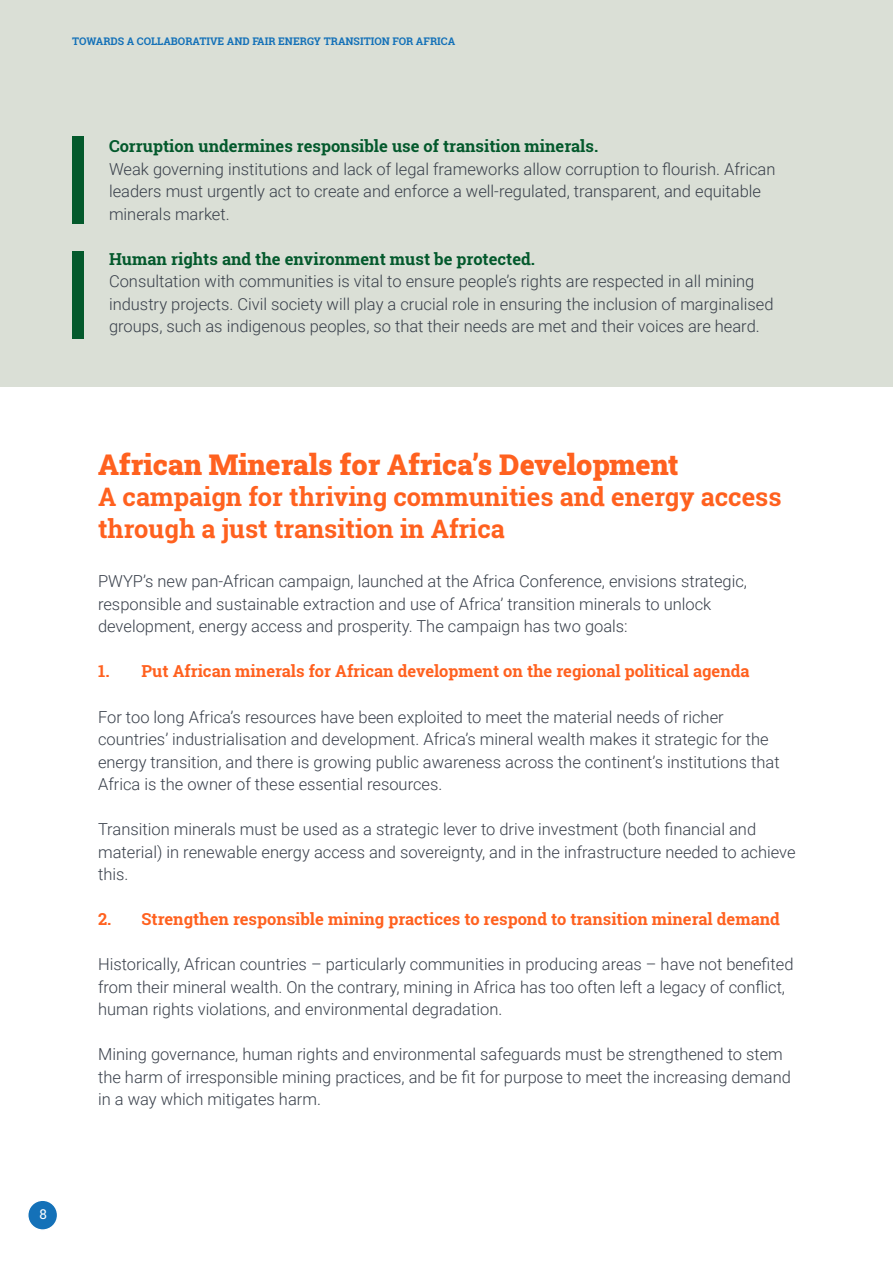
<style>
.page{position:relative;width:893px;height:1263px;background:#fff}
.page>*{position:absolute;margin:0;border:0;box-sizing:border-box;transform-origin:0 0}
.t1{font:900 28.5px "Roboto Slab";color:#ff611f}
.t2{font:700 25.5px/31.5px "Roboto Slab";color:#ff611f}
.t3{font:300 16.5px/22.5px "Roboto";color:#383f4a}
.t4{font:700 16.5px "Roboto Slab";color:#ff611f}
.t5{font:700 16.5px "Roboto Slab";color:#03592c}
.t6{font:13.5px "Roboto Slab";color:#fff}
.t7{font:700 10.5px "Roboto Slab";color:#1471b8}
</style>
<div class="page">
<div style="left:28px;top:1200px;width:30px;height:30px;background:#1471b8;border-radius:50%"></div>
<div style="left:27px;top:1199px;width:31px;height:32px;border:2px solid #fff;border-radius:50%"></div>
<div style="left:0;top:0;width:893px;height:387px;background:#dadfd6"></div>
<div style="left:72px;top:136px;width:11px;height:87px;background:#03592c"></div>
<div style="left:72px;top:251px;width:11px;height:88px;background:#03592c"></div>
<p class="t7" style="left:72px;top:34px;width:384px">TOWARDS A COLLABORATIVE AND FAIR ENERGY TRANSITION FOR AFRICA</p>
<p class="t5" style="left:109px;top:135px;width:491px">Corruption undermines responsible use of transition minerals.</p>
<p class="t3" style="left:109px;top:157px;width:668px">Weak governing institutions and lack of legal frameworks allow corruption to flourish. African leaders must urgently act to create and enforce a well-regulated, transparent, and equitable minerals market.</p>
<p class="t5" style="left:109px;top:248px;width:428px">Human rights and the environment must be protected.</p>
<p class="t3" style="left:109px;top:270px;width:666px">Consultation with communities is vital to ensure people’s rights are respected in all mining industry projects. Civil society will play a crucial role in ensuring the inclusion of marginalised groups, such as indigenous peoples, so that their needs are met and their voices are heard.</p>
<p class="t6" style="left:39px;top:1204px;width:9px">8</p>
<h1 class="t1" style="left:98px;top:445px;width:582px">African Minerals for Africa’s Development</h1>
<h2 class="t2" style="left:98px;top:481px;width:685px">A campaign for thriving communities and energy access through a just transition in Africa</h2>
<p class="t3" style="left:98px;top:570px;width:650px">PWYP’s new pan-African campaign, launched at the Africa Conference, envisions strategic, responsible and sustainable extraction and use of Africa’ transition minerals to unlock development, energy access and prosperity. The campaign has two goals:</p>
<p class="t4" style="left:98px;top:660px;width:653px">1. Put African minerals for African development on the regional political agenda</p>
<p class="t3" style="left:98px;top:705px;width:683px">For too long Africa’s resources have been exploited to meet the material needs of richer countries’ industrialisation and development. Africa’s mineral wealth makes it strategic for the energy transition, and there is growing public awareness across the continent’s institutions that Africa is the owner of these essential resources.</p>
<p class="t3" style="left:98px;top:817px;width:699px">Transition minerals must be used as a strategic lever to drive investment (both financial and material) in renewable energy access and sovereignty, and in the infrastructure needed to achieve this.</p>
<p class="t4" style="left:98px;top:908px;width:683px">2. Strengthen responsible mining practices to respond to transition mineral demand</p>
<p class="t3" style="left:98px;top:952px;width:697px">Historically, African countries – particularly communities in producing areas – have not benefited from their mineral wealth. On the contrary, mining in Africa has too often left a legacy of conflict, human rights violations, and environmental degradation.</p>
<p class="t3" style="left:98px;top:1042px;width:694px">Mining governance, human rights and environmental safeguards must be strengthened to stem the harm of irresponsible mining practices, and be fit for purpose to meet the increasing demand in a way which mitigates harm.</p>
</div>
